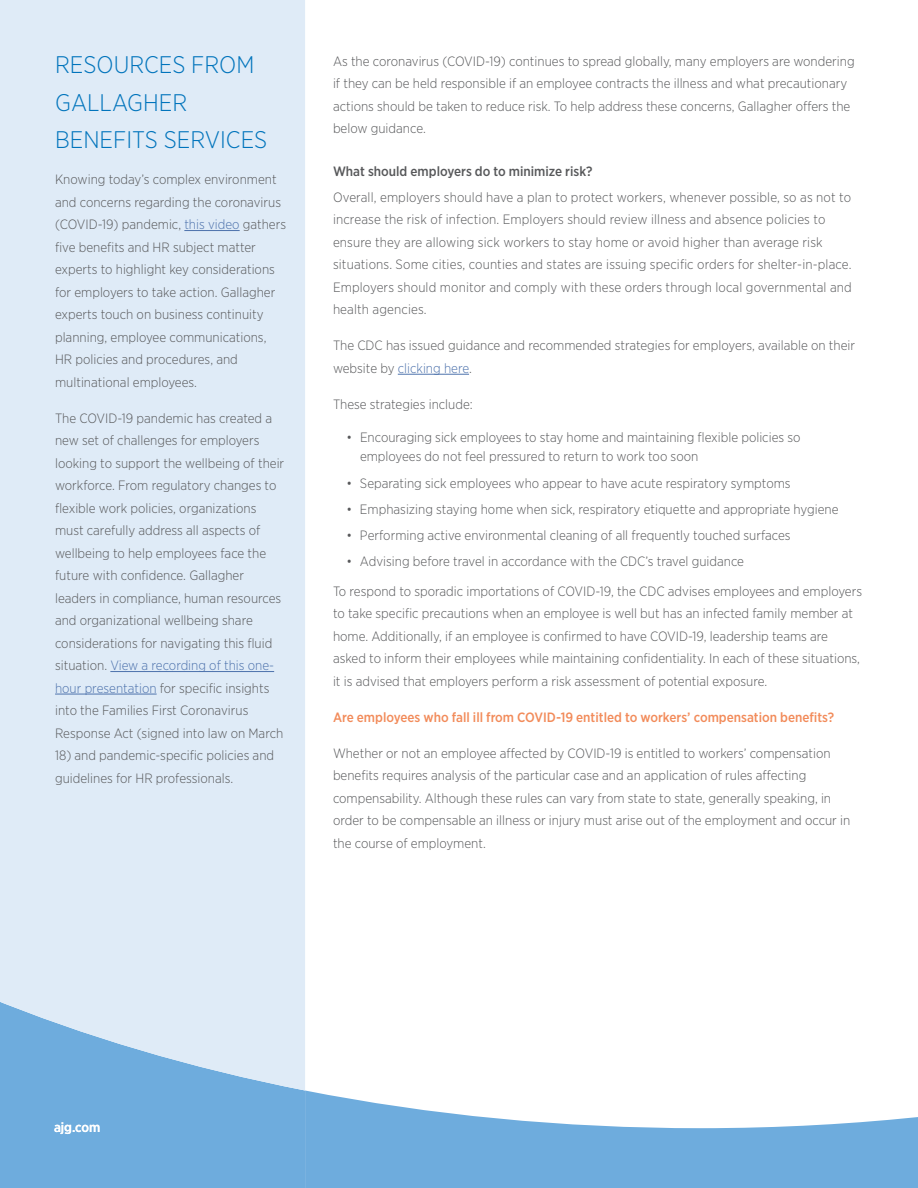
<style>
.page{position:relative;width:918px;height:1188px;background:#fff}
.page>*{position:absolute;margin:0;border:0;box-sizing:border-box;transform-origin:0 0}
.t1{font:300 24px/37.5px "Gotham Narrow";color:#0174bc}
.t2{font:300 13.5px/22.5px "Gotham Narrow";color:#57585a}
.t3{font:500 13.5px "Gotham Narrow";color:#f28b5a}
.t4{font:500 13.5px "Gotham Narrow";color:#57585a}
.t5{font:500 13.5px "Gotham Narrow";color:#fff}
.s1{color:#4d72ac}
</style>
<div class="page">
<svg style="left:0;top:1090px;width:918px;height:98px;fill:#6eacdd"></svg>
<div style="left:0;top:0;width:305px;height:1091px;background:#dfebf7"></div>
<hr style="left:398px;top:374px;width:71px;height:1px;background:#4d72ac">
<hr style="left:184px;top:230px;width:56px;height:1px;background:#4d72ac">
<hr style="left:110px;top:671px;width:164px;height:1px;background:#4d72ac">
<hr style="left:55px;top:694px;width:102px;height:1px;background:#4d72ac">
<h1 class="t1" style="left:55px;top:47px;width:214px">RESOURCES FROM<br>GALLAGHER<br>BENEFITS SERVICES</h1>
<p class="t2" style="left:55px;top:169px;width:233px">Knowing today’s complex environment and concerns regarding the coronavirus (COVID-19) pandemic, <span class="s1">this video</span> gathers five benefits and HR subject matter experts to highlight key considerations for employers to take action. Gallagher experts touch on business continuity planning, employee communications, HR policies and procedures, and multinational employees.</p>
<p class="t2" style="left:55px;top:407px;width:231px">The COVID-19 pandemic has created a new set of challenges for employers looking to support the wellbeing of their workforce. From regulatory changes to flexible work policies, organizations must carefully address all aspects of wellbeing to help employees face the future with confidence. Gallagher leaders in compliance, human resources and organizational wellbeing share considerations for navigating this fluid situation. <span class="s1">View a recording of this one&shy;hour presentation</span> for specific insights into the Families First Coronavirus Response Act (signed into law on March</p>
<p class="t2" style="left:55px;top:745px;width:221px">18) and pandemic-specific policies and guidelines for HR professionals.</p>
<p class="t2" style="left:333px;top:50px;width:523px">As the coronavirus (COVID-19) continues to spread globally, many employers are wondering if they can be held responsible if an employee contracts the illness and what precautionary actions should be taken to reduce risk. To help address these concerns, Gallagher offers the below guidance.</p>
<p class="t4" style="left:333px;top:166px;width:261px">What should employers do to minimize risk?</p>
<p class="t2" style="left:333px;top:186px;width:520px">Overall, employers should have a plan to protect workers, whenever possible, so as not to increase the risk of infection. Employers should review illness and absence policies to ensure they are allowing sick workers to stay home or avoid higher than average risk situations. Some cities, counties and states are issuing specific orders for shelter-in-place.<br>Employers should monitor and comply with these orders through local governmental and health agencies.</p>
<p class="t2" style="left:333px;top:335px;width:524px">The CDC has issued guidance and recommended strategies for employers, available on their website by <span class="s1">clicking here</span>.</p>
<p class="t2" style="left:333px;top:393px;width:141px">These strategies include:</p>
<p class="t2" style="left:360px;top:428px;width:442px;line-height:19.5px;text-indent:-14px">• Encouraging sick employees to stay home and maintaining flexible policies so employees do not feel pressured to return to work too soon</p>
<p class="t2" style="left:347px;top:472px;width:446px">• Separating sick employees who appear to have acute respiratory symptoms</p>
<p class="t2" style="left:347px;top:498px;width:494px">• Emphasizing staying home when sick, respiratory etiquette and appropriate hygiene</p>
<p class="t2" style="left:347px;top:525px;width:446px">• Performing active environmental cleaning of all frequently touched surfaces</p>
<p class="t2" style="left:333px;top:548px;width:531px;line-height:29.2px;text-indent:14px">• Advising before travel in accordance with the CDC’s travel guidance<br>To respond to sporadic importations of COVID-19, the CDC advises employees and employers</p>
<p class="t2" style="left:333px;top:603px;width:529px">to take specific precautions when an employee is well but has an infected family member at home. Additionally, if an employee is confirmed to have COVID-19, leadership teams are asked to inform their employees while maintaining confidentiality. In each of these situations, it is advised that employers perform a risk assessment of potential exposure.</p>
<p class="t3" style="left:333px;top:712px;width:503px">Are employees who fall ill from COVID-19 entitled to workers’ compensation benefits?</p>
<p class="t2" style="left:333px;top:742px;width:519px">Whether or not an employee affected by COVID-19 is entitled to workers’ compensation benefits requires analysis of the particular case and an application of rules affecting compensability. Although these rules can vary from state to state, generally speaking, in order to be compensable an illness or injury must arise out of the employment and occur in the course of employment.</p>
<p class="t5" style="left:54px;top:1123px;width:48px">ajg.com</p>
</div>
